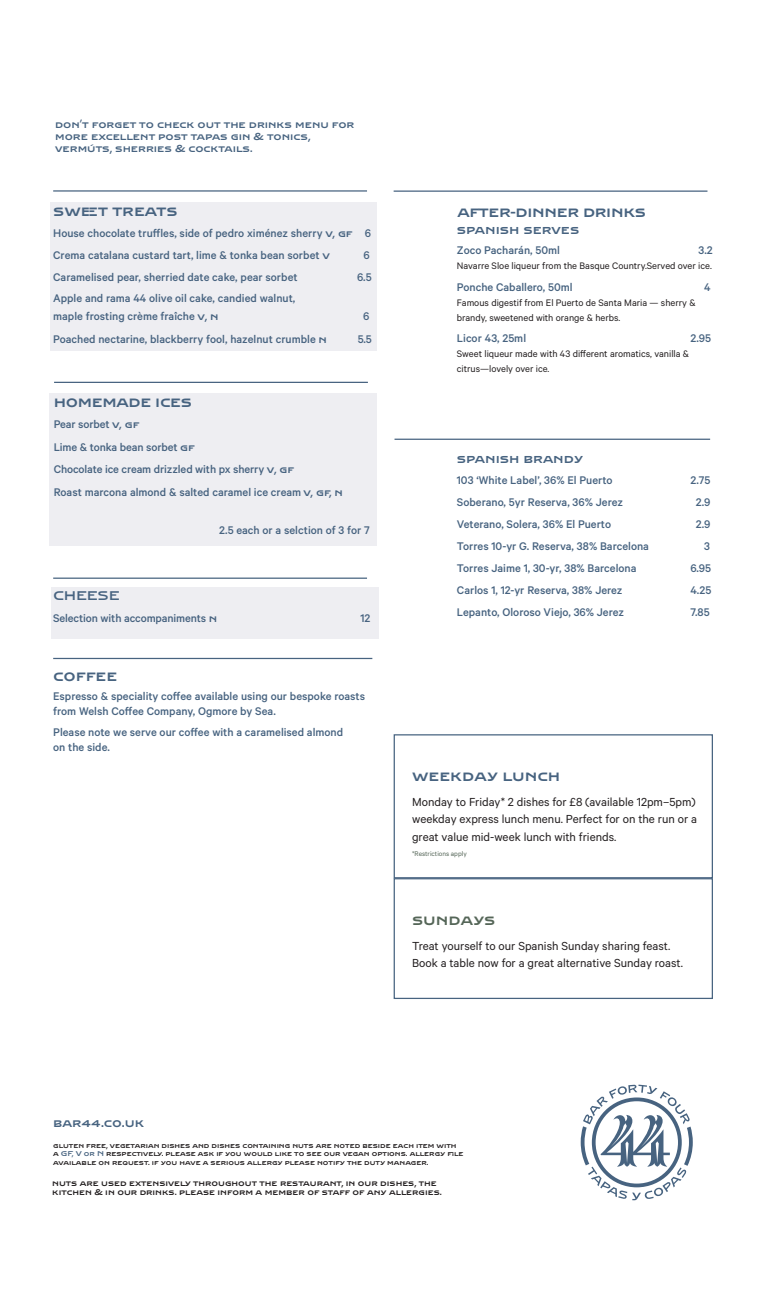
<style>
.page{position:relative;width:766px;height:1315px;background:#fff}
.page>*{position:absolute;margin:0;border:0;box-sizing:border-box;transform-origin:0 0}
.t1{font:15px "Abald A";letter-spacing:-.02em;color:#476380}
.t2{font:15px "Abald A";color:#476380}
.t3{font:15px "Abald A";color:#556658}
.t4{font:13.12px/17.5px "Calibre";color:#231f20;text-align:justify}
.t5{font:500 12.5px/15px "Calibre";color:#476380}
.t6{font:12.5px "Abald A";color:#476380}
.t7{font:11.88px "Abald A";color:#476380}
.t8{font:10.62px/15px "Calibre";color:#231f20}
.t9{font:10px/12px "Abald A";color:#476380}
.t10{font:8.12px/8.8px "Abald A";color:#231f20}
.t11{font:7.5px "Calibre";color:#556658}
.t12{font:6.88px/8.8px "Abald A";color:#231f20}
.s1{font-family:"Abald A";font-weight:400;font-size:10px}
.s2{color:#476380}
</style>
<div class="page">
<div style="left:51px;top:587px;width:328px;height:52px;background:#eeeef2"></div>
<div style="left:50px;top:393px;width:327px;height:153px;background:#eeeef2"></div>
<div style="left:50px;top:202px;width:326px;height:149px;background:#eeeef2"></div>
<hr style="left:53px;top:190px;width:314px;height:2px;background:#476380">
<svg style="left:580px;top:1084px;width:112px;height:116px"></svg>
<hr style="left:53px;top:658px;width:319px;height:1px;background:#476380">
<hr style="left:54px;top:382px;width:314px;height:1px;background:#476380">
<hr style="left:53px;top:577px;width:314px;height:2px;background:#476380">
<div style="left:393px;top:734px;width:319px;height:144px;border:1px solid #476380"></div>
<div style="left:393px;top:878px;width:319px;height:121px;border:1px solid #476380"></div>
<hr style="left:393px;top:190px;width:314px;height:2px;background:#476380">
<hr style="left:394px;top:438px;width:316px;height:2px;background:#476380">
<p class="t9" style="left:55px;top:119px;width:301px">don’t forget to check out the drinks menu for more excellent post tapas gin &amp; tonics, vermúts, sherries &amp; cocktails.</p>
<p class="t2" style="left:53px;top:202px;width:126px">sweet treats</p>
<p class="t5" style="left:53px;top:225px;width:319px">House chocolate truffles, side of pedro ximénez sherry <span class="s1">v, gf</span> 6</p>
<p class="t5" style="left:53px;top:247px;width:278px">Crema catalana custard tart, lime &amp; tonka bean sorbet <span class="s1">v</span></p>
<p class="t5" style="left:363px;top:247px;width:8px">6</p>
<p class="t5" style="left:53px;top:270px;width:246px">Caramelised pear, sherried date cake, pear sorbet</p>
<p class="t5" style="left:357px;top:270px;width:16px">6.5</p>
<p class="t5" style="left:53px;top:289px;width:244px;line-height:17.5px">Apple and rama 44 olive oil cake, candied walnut, maple frosting crème fraîche <span class="s1">v, n</span></p>
<p class="t5" style="left:363px;top:308px;width:8px">6</p>
<p class="t5" style="left:53px;top:331px;width:275px">Poached nectarine, blackberry fool, hazelnut crumble <span class="s1">n</span></p>
<p class="t5" style="left:357px;top:331px;width:16px">5.5</p>
<p class="t1" style="left:54px;top:393px;width:140px">homemade ices</p>
<p class="t5" style="left:54px;top:416px;width:87px">Pear sorbet <span class="s1">v, gf</span></p>
<p class="t5" style="left:54px;top:439px;width:142px">Lime &amp; tonka bean sorbet <span class="s1">gf</span></p>
<p class="t5" style="left:54px;top:461px;width:242px">Chocolate ice cream drizzled with px sherry <span class="s1">v, gf</span></p>
<p class="t5" style="left:54px;top:484px;width:291px">Roast marcona almond &amp; salted caramel ice cream <span class="s1">v, gf, n</span></p>
<p class="t5" style="left:219px;top:522px;width:152px">2.5 each or a selction of 3 for 7</p>
<p class="t6" style="left:53px;top:588px;width:68px">CHEESE</p>
<p class="t5" style="left:53px;top:610px;width:165px">Selection with accompaniments <span class="s1">n</span></p>
<p class="t5" style="left:360px;top:610px;width:11px">12</p>
<p class="t1" style="left:53px;top:668px;width:66px">coffee</p>
<p class="t5" style="left:53px;top:688px;width:313px">Espresso &amp; speciality coffee available using our bespoke roasts from Welsh Coffee Company, Ogmore by Sea.</p>
<p class="t5" style="left:53px;top:724px;width:291px">Please note we serve our coffee with a caramelised almond on the side.</p>
<p class="t1" style="left:457px;top:203px;width:190px">after-dinner drinks</p>
<p class="t6" style="left:456px;top:223px;width:124px">spanish serves</p>
<p class="t5" style="left:456px;top:243px;width:105px">Zoco Pacharán, 50ml</p>
<p class="t5" style="left:698px;top:243px;width:16px">3.2</p>
<p class="t8" style="left:456px;top:258px;width:256px">Navarre Sloe liqueur from the Basque Country.Served over ice.</p>
<p class="t5" style="left:456px;top:279px;width:117px">Ponche Caballero, 50ml</p>
<p class="t5" style="left:704px;top:279px;width:8px">4</p>
<p class="t8" style="left:456px;top:294px;width:240px">Famous digestif from El Puerto de Santa Maria — sherry &amp; brandy, sweetened with orange &amp; herbs.</p>
<p class="t5" style="left:456px;top:330px;width:71px">Licor 43, 25ml</p>
<p class="t5" style="left:690px;top:330px;width:22px">2.95</p>
<p class="t8" style="left:456px;top:345px;width:234px">Sweet liqueur made with 43 different aromatics, vanilla &amp; citrus—lovely over ice.</p>
<p class="t6" style="left:456px;top:451px;width:128px">spanish brandy</p>
<p class="t5" style="left:456px;top:472px;width:157px">103 ‘White Label’, 36% El Puerto</p>
<p class="t5" style="left:690px;top:472px;width:22px">2.75</p>
<p class="t5" style="left:456px;top:494px;width:168px">Soberano, 5yr Reserva, 36% Jerez</p>
<p class="t5" style="left:695px;top:494px;width:16px">2.9</p>
<p class="t5" style="left:456px;top:516px;width:156px">Veterano, Solera, 36% El Puerto</p>
<p class="t5" style="left:695px;top:516px;width:16px">2.9</p>
<p class="t5" style="left:456px;top:538px;width:193px">Torres 10-yr G. Reserva, 38% Barcelona</p>
<p class="t5" style="left:704px;top:538px;width:7px">3</p>
<p class="t5" style="left:456px;top:560px;width:181px">Torres Jaime 1, 30-yr, 38% Barcelona</p>
<p class="t5" style="left:690px;top:560px;width:22px">6.95</p>
<p class="t5" style="left:456px;top:582px;width:167px">Carlos 1, 12-yr Reserva, 38% Jerez</p>
<p class="t5" style="left:690px;top:582px;width:22px">4.25</p>
<p class="t5" style="left:456px;top:605px;width:169px">Lepanto, Oloroso Viejo, 36% Jerez</p>
<p class="t5" style="left:690px;top:605px;width:21px">7.85</p>
<p class="t2" style="left:412px;top:767px;width:150px">weekday lunch</p>
<p class="t4" style="left:412px;top:792px;width:286px">Monday to Friday* 2 dishes for £8 (available 12pm–5pm) weekday express lunch menu. Perfect for on the run or a great value mid-week lunch with friends.</p>
<p class="t11" style="left:412px;top:849px;width:56px">*Restrictions apply</p>
<p class="t3" style="left:412px;top:911px;width:85px">sundays</p>
<p class="t4" style="left:412px;top:936px;width:272px">Treat yourself to our Spanish Sunday sharing feast.<br>Book a table now for a great alternative Sunday roast.</p>
<p class="t7" style="left:53px;top:1116px;width:93px">bar44.co.uk</p>
<p class="t12" style="left:53px;top:1141px;width:412px">gluten free, vegetarian dishes and dishes containing nuts are noted beside each item with a <span class="s2">GF, V or N</span> respectively. please ask if you would like to see our vegan options. allergy file available on request. if you have a serious allergy please notify the duty manager.</p>
<p class="t10" style="left:52px;top:1178px;width:391px">nuts are used extensively throughout the restaurant, in our dishes, the kitchen &amp; in our drinks. please inform a member of staff of any allergies.</p>
</div>
